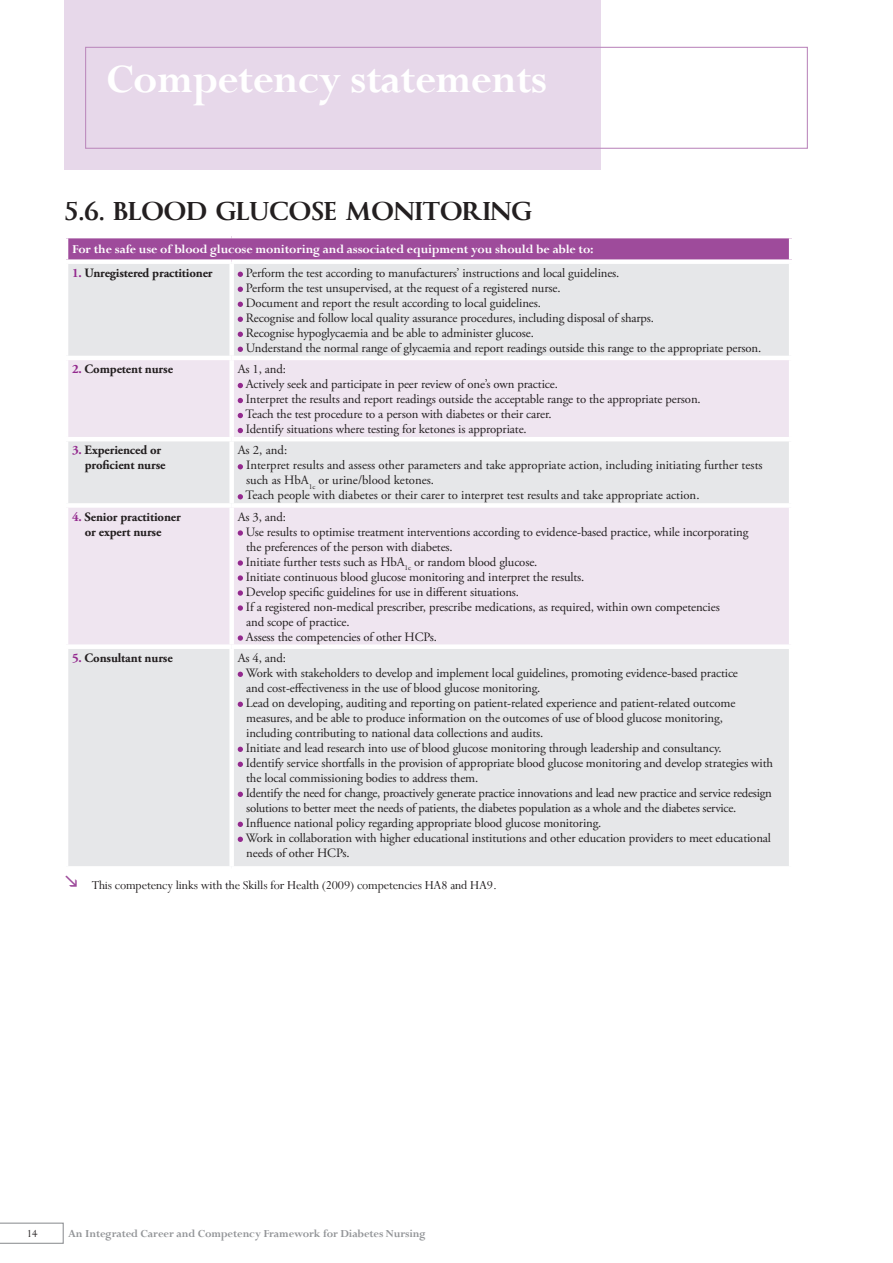
<style>
.page{position:relative;width:893px;height:1263px;background:#fff}
.page>*{position:absolute;margin:0;border:0;box-sizing:border-box;transform-origin:0 0}
.t1{font:700 45px "Perpetua";letter-spacing:-.015em;color:#fff}
.t2{font:700 24px "Byington";color:#231f20}
.t3{font:700 13.5px "Perpetua";letter-spacing:-.01em;color:#fff}
.t4{font:13.5px "Perpetua";letter-spacing:-.01em;color:#231f20}
.t5{font:12.75px/15px "Adobe Garamond Pro";letter-spacing:-.01em;color:#231f20}
.t6{font:700 12.75px/15px "Adobe Garamond Pro";letter-spacing:-.01em;color:#231f20}
.t7{font:700 12px "Perpetua";letter-spacing:-.01em;color:#939598}
.t8{font:12px "Perpetua";color:#231f20}
.s1{color:#93298e}
</style>
<div class="page">
<div style="left:64px;top:0;width:537px;height:170px;background:#e7d8ea"></div>
<div style="left:85px;top:47px;width:723px;height:102px;border:1px solid #be8dbf"></div>
<svg style="left:0;top:1222px;width:64px;height:22px"></svg>
<div style="left:66px;top:236px;width:725px;height:26px;background:#9e4b9b"></div>
<div style="left:68px;top:264px;width:721px;height:602px;background:#e6e7e9"></div>
<svg style="left:68px;top:360px;width:721px;height:284px;background:#ede5ee"></svg>
<hr style="left:64px;top:234px;width:168px;height:4px;background:#fff">
<hr style="left:64px;top:238px;width:4px;height:21px;background:#fff">
<hr style="left:232px;top:234px;width:561px;height:4px;background:#fff">
<hr style="left:789px;top:238px;width:4px;height:21px;background:#fff">
<div style="left:64px;top:259px;width:168px;height:5px;background:#fff"></div>
<div style="left:232px;top:259px;width:561px;height:5px;background:#fff"></div>
<div style="left:229px;top:264px;width:5px;height:92px;background:#fff"></div>
<hr style="left:64px;top:356px;width:168px;height:4px;background:#fff">
<hr style="left:232px;top:356px;width:561px;height:4px;background:#fff">
<div style="left:229px;top:360px;width:5px;height:77px;background:#fff"></div>
<hr style="left:64px;top:437px;width:168px;height:4px;background:#fff">
<hr style="left:232px;top:437px;width:561px;height:4px;background:#fff">
<div style="left:229px;top:441px;width:5px;height:62px;background:#fff"></div>
<div style="left:64px;top:503px;width:168px;height:5px;background:#fff"></div>
<div style="left:232px;top:503px;width:561px;height:5px;background:#fff"></div>
<div style="left:229px;top:508px;width:5px;height:136px;background:#fff"></div>
<div style="left:64px;top:644px;width:168px;height:5px;background:#fff"></div>
<div style="left:232px;top:644px;width:561px;height:5px;background:#fff"></div>
<div style="left:229px;top:649px;width:5px;height:217px;background:#fff"></div>
<svg style="left:238px;top:272px;width:5px;height:5px"></svg>
<svg style="left:238px;top:287px;width:5px;height:5px"></svg>
<svg style="left:238px;top:302px;width:5px;height:5px"></svg>
<svg style="left:238px;top:317px;width:5px;height:5px"></svg>
<svg style="left:238px;top:332px;width:5px;height:5px"></svg>
<svg style="left:238px;top:347px;width:5px;height:5px"></svg>
<svg style="left:238px;top:383px;width:5px;height:5px"></svg>
<svg style="left:238px;top:398px;width:5px;height:5px"></svg>
<svg style="left:238px;top:413px;width:5px;height:5px"></svg>
<svg style="left:238px;top:428px;width:5px;height:5px"></svg>
<svg style="left:238px;top:464px;width:5px;height:5px"></svg>
<svg style="left:238px;top:494px;width:5px;height:5px"></svg>
<svg style="left:238px;top:530px;width:5px;height:6px"></svg>
<svg style="left:238px;top:560px;width:5px;height:6px"></svg>
<svg style="left:238px;top:575px;width:5px;height:6px"></svg>
<svg style="left:238px;top:590px;width:5px;height:6px"></svg>
<svg style="left:238px;top:605px;width:5px;height:6px"></svg>
<svg style="left:238px;top:635px;width:5px;height:6px"></svg>
<svg style="left:238px;top:672px;width:5px;height:5px"></svg>
<svg style="left:238px;top:702px;width:5px;height:5px"></svg>
<svg style="left:238px;top:747px;width:5px;height:5px"></svg>
<svg style="left:238px;top:762px;width:5px;height:5px"></svg>
<svg style="left:238px;top:792px;width:5px;height:5px"></svg>
<svg style="left:238px;top:822px;width:5px;height:5px"></svg>
<svg style="left:238px;top:837px;width:5px;height:5px"></svg>
<h1 class="t1" style="left:106px;top:51px;width:442px">Competency statements</h1>
<h2 class="t2" style="left:64px;top:196px;width:100px">5.6. BLOOD</h2>
<h2 class="t2" style="left:216px;top:196px;width:73px">GLUCOS</h2>
<h2 class="t2" style="left:324px;top:196px;width:210px">E MONITORING</h2>
<p class="t3" style="left:72px;top:241px;width:523px">For the safe use of blood glucose monitoring and associated equipment you should be able to:</p>
<p class="t6" style="left:72px;top:266px;width:142px"><span class="s1">1.</span> Unregistered practitioner</p>
<p class="t5" style="left:246px;top:266px;width:517px">Perform the test according to manufacturers’ instructions and local guidelines.<br>Perform the test unsupervised, at the request of a registered nurse.<br>Document and report the result according to local guidelines.<br>Recognise and follow local quality assurance procedures, including disposal of sharps.<br>Recognise hypoglycaemia and be able to administer glucose.<br>Understand the normal range of glycaemia and report readings outside this range to the appropriate person.</p>
<p class="t6" style="left:72px;top:362px;width:103px"><span class="s1">2.</span> Competent nurse</p>
<p class="t5" style="left:245px;top:362px;width:457px;text-indent:-8px">As 1, and:<br>Actively seek and participate in peer review of one’s own practice.<br>Interpret the results and report readings outside the acceptable range to the appropriate person.<br>Teach the test procedure to a person with diabetes or their carer.<br>Identify situations where testing for ketones is appropriate.</p>
<p class="t6" style="left:85px;top:443px;width:82px;text-indent:-13px"><span class="s1">3.</span> Experienced or proficient nurse</p>
<p class="t5" style="left:246px;top:443px;width:519px;text-indent:-8px">As 2, and:<br>Interpret results and assess other parameters and take appropriate action, including initiating further tests such as HbA<sub>1c</sub> or urine/blood ketones.<br>Teach people with diabetes or their carer to interpret test results and take appropriate action.</p>
<p class="t6" style="left:72px;top:509px;width:110px;text-align:center"><span class="s1">4.</span> Senior practitioner or expert nurse</p>
<p class="t5" style="left:246px;top:510px;width:504px;text-indent:-8px">As 3, and:<br>Use results to optimise treatment interventions according to evidence-based practice, while incorporating the preferences of the person with diabetes.<br>Initiate further tests such as HbA<sub>1c</sub> or random blood glucose.<br>Initiate continuous blood glucose monitoring and interpret the results.<br>Develop specific guidelines for use in different situations.<br>If a registered non-medical prescriber, prescribe medications, as required, within own competencies<br>and scope of practice.<br>Assess the competencies of other HCPs.</p>
<p class="t6" style="left:72px;top:651px;width:102px"><span class="s1">5.</span> Consultant nurse</p>
<p class="t5" style="left:246px;top:651px;width:529px;text-indent:-8px">As 4, and:<br>Work with stakeholders to develop and implement local guidelines, promoting evidence-based practice<br>and cost-effectiveness in the use of blood glucose monitoring.<br>Lead on developing, auditing and reporting on patient-related experience and patient-related outcome measures, and be able to produce information on the outcomes of use of blood glucose monitoring,<br>including contributing to national data collections and audits.<br>Initiate and lead research into use of blood glucose monitoring through leadership and consultancy.<br>Identify service shortfalls in the provision of appropriate blood glucose monitoring and develop strategies with the local commissioning bodies to address them.<br>Identify the need for change, proactively generate practice innovations and lead new practice and service redesign solutions to better meet the needs of patients, the diabetes population as a whole and the diabetes service.<br>Influence national policy regarding appropriate blood glucose monitoring.<br>Work in collaboration with higher educational institutions and other education providers to meet educational needs of other HCPs.</p>
<p class="t4" style="left:92px;top:877px;width:407px">This competency links with the Skills for Health (2009) competencies HA8 and HA9.</p>
<p class="t8" style="left:27px;top:1225px;width:12px">14</p>
<p class="t7" style="left:68px;top:1225px;width:359px">An Integrated Career and Competency Framework for Diabetes Nursing</p>
</div>
